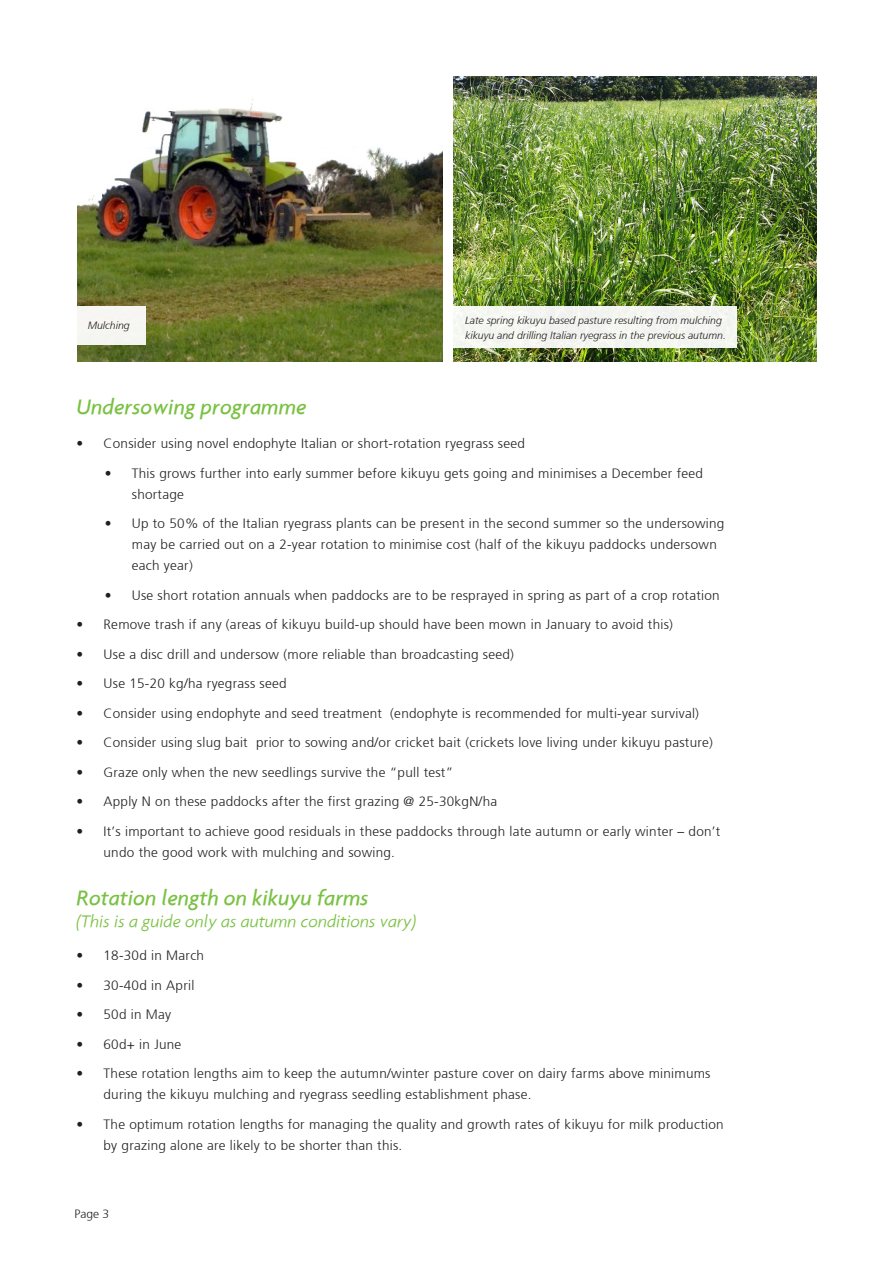
<style>
.page{position:relative;width:893px;height:1263px;background:#fff}
.page>*{position:absolute;margin:0;border:0;box-sizing:border-box;transform-origin:0 0}
.Sub_heading_2{font:italic 500 22.5px "Agenda";color:#79c142}
.Sub_heading_2-2{font:italic 300 18px "Agenda";color:#79c142}
.t1{font:300 13.5px/21px "Frutiger";letter-spacing:.02em;color:#231f20}
.t2{font:300 12px "Frutiger";color:#231f20}
.t3{font:italic 300 10.5px/15px "Frutiger";color:#231f20}
</style>
<div class="page">
<img style="left:77px;top:98px;width:365px;height:263px">
<div style="left:77px;top:306px;width:69px;height:38px;background:#f6f6f2"></div>
<img style="left:453px;top:77px;width:363px;height:284px">
<div style="left:450px;top:306px;width:287px;height:42px;background:#f3f5f0"></div>
<p class="t3" style="left:88px;top:318px;width:44px">Mulching</p>
<p class="t3" style="left:465px;top:313px;width:262px">Late spring kikuyu based pasture resulting from mulching kikuyu and drilling Italian ryegrass in the previous autumn.</p>
<p class="Sub_heading_2" style="left:77px;top:393px;width:231px">Undersowing programme</p>
<p class="t1" style="left:77px;top:433px;width:450px">• Consider using novel endophyte Italian or short-rotation ryegrass seed</p>
<p class="t1" style="left:132px;top:463px;width:573px;text-indent:-27px">• This grows further into early summer before kikuyu gets going and minimises a December feed shortage</p>
<p class="t1" style="left:132px;top:513px;width:594px;text-indent:-27px">• Up to 50% of the Italian ryegrass plants can be present in the second summer so the undersowing may be carried out on a 2-year rotation to minimise cost (half of the kikuyu paddocks undersown each year)</p>
<p class="t1" style="left:105px;top:585px;width:616px">• Use short rotation annuals when paddocks are to be resprayed in spring as part of a crop rotation</p>
<p class="t1" style="left:77px;top:614px;width:598px">• Remove trash if any (areas of kikuyu build-up should have been mown in January to avoid this)</p>
<p class="t1" style="left:77px;top:644px;width:439px">• Use a disc drill and undersow (more reliable than broadcasting seed)</p>
<p class="t1" style="left:77px;top:673px;width:212px">• Use 15-20 kg/ha ryegrass seed</p>
<p class="t1" style="left:77px;top:703px;width:624px">• Consider using endophyte and seed treatment (endophyte is recommended for multi-year survival)</p>
<p class="t1" style="left:77px;top:732px;width:638px">• Consider using slug bait prior to sowing and/or cricket bait (crickets love living under kikuyu pasture)</p>
<p class="t1" style="left:77px;top:762px;width:378px">• Graze only when the new seedlings survive the “pull test”</p>
<p class="t1" style="left:77px;top:791px;width:422px">• Apply N on these paddocks after the first grazing @ 25-30kgN/ha</p>
<p class="t1" style="left:104px;top:821px;width:618px;text-indent:-27px">• It’s important to achieve good residuals in these paddocks through late autumn or early winter – don’t undo the good work with mulching and sowing.</p>
<p class="Sub_heading_2" style="left:77px;top:884px;width:294px">Rotation length on kikuyu farms</p>
<p class="Sub_heading_2-2" style="left:77px;top:910px;width:341px">(This is a guide only as autumn conditions vary)</p>
<p class="t1" style="left:77px;top:945px;width:129px">• 18-30d in March</p>
<p class="t1" style="left:77px;top:975px;width:119px">• 30-40d in April</p>
<p class="t1" style="left:77px;top:1004px;width:96px">• 50d in May</p>
<p class="t1" style="left:77px;top:1034px;width:106px">• 60d+ in June</p>
<p class="t1" style="left:104px;top:1063px;width:608px;text-indent:-27px">• These rotation lengths aim to keep the autumn/winter pasture cover on dairy farms above minimums during the kikuyu mulching and ryegrass seedling establishment phase.</p>
<p class="t1" style="left:104px;top:1114px;width:622px;text-indent:-27px">• The optimum rotation lengths for managing the quality and growth rates of kikuyu for milk production by grazing alone are likely to be shorter than this.</p>
<p class="t2" style="left:74px;top:1207px;width:36px">Page 3</p>
</div>
